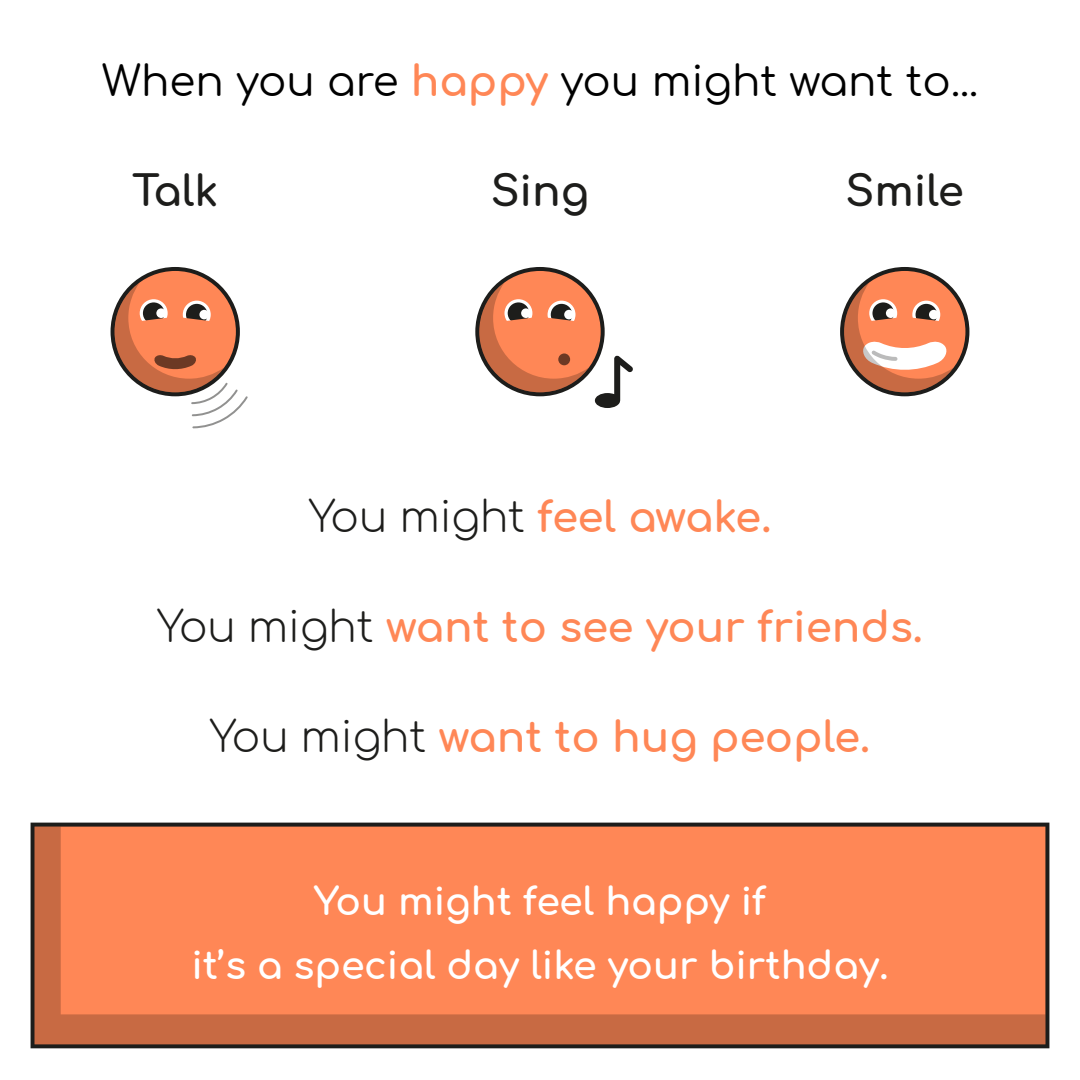
<style>
.page{position:relative;width:1080px;height:1080px;background:#fff}
.page>*{position:absolute;margin:0;border:0;box-sizing:border-box;transform-origin:0 0}
.t1{font:700 42px "Comfortaa";color:#ff8756}
.t2{font:42px "Comfortaa";color:#000}
.t3{font:700 42px "Comfortaa";letter-spacing:-.02em;color:#ff8756}
.t4{font:700 42px "Comfortaa";color:#1d1d1b}
.t5{font:700 38px/64px "Comfortaa";color:#fff;text-align:center}
.s1{font-weight:700;color:#ff8756}
.s2{font-weight:300;color:#1d1d1b}
</style>
<div class="page">
<svg style="left:31px;top:823px;width:1018px;height:225px;background:#31261f"></svg>
<svg style="left:35px;top:827px;width:1010px;height:217px;background:#f68252"></svg>
<svg style="left:840px;top:267px;width:129px;height:129px"></svg>
<svg style="left:111px;top:267px;width:137px;height:161px"></svg>
<svg style="left:475px;top:267px;width:158px;height:141px"></svg>
<p class="t2" style="left:102px;top:43px;width:878px">When you are <span class="s1">happy</span> you might want to...</p>
<p class="t4" style="left:132px;top:152px;width:88px">Talk</p>
<p class="t4" style="left:491px;top:152px;width:100px">Sing</p>
<p class="t4" style="left:846px;top:152px;width:120px">Smile</p>
<p class="t3" style="left:309px;top:478px;width:464px"><span class="s2">You might</span> feel awake.</p>
<p class="t1" style="left:157px;top:588px;width:767px"><span class="s2">You might</span> want to see your friends.</p>
<p class="t1" style="left:210px;top:698px;width:662px"><span class="s2">You might</span> want to hug people.</p>
<p class="t5" style="left:191px;top:864px;width:699px">You might feel happy if<br>it’s a special day like your birthday.</p>
</div>
